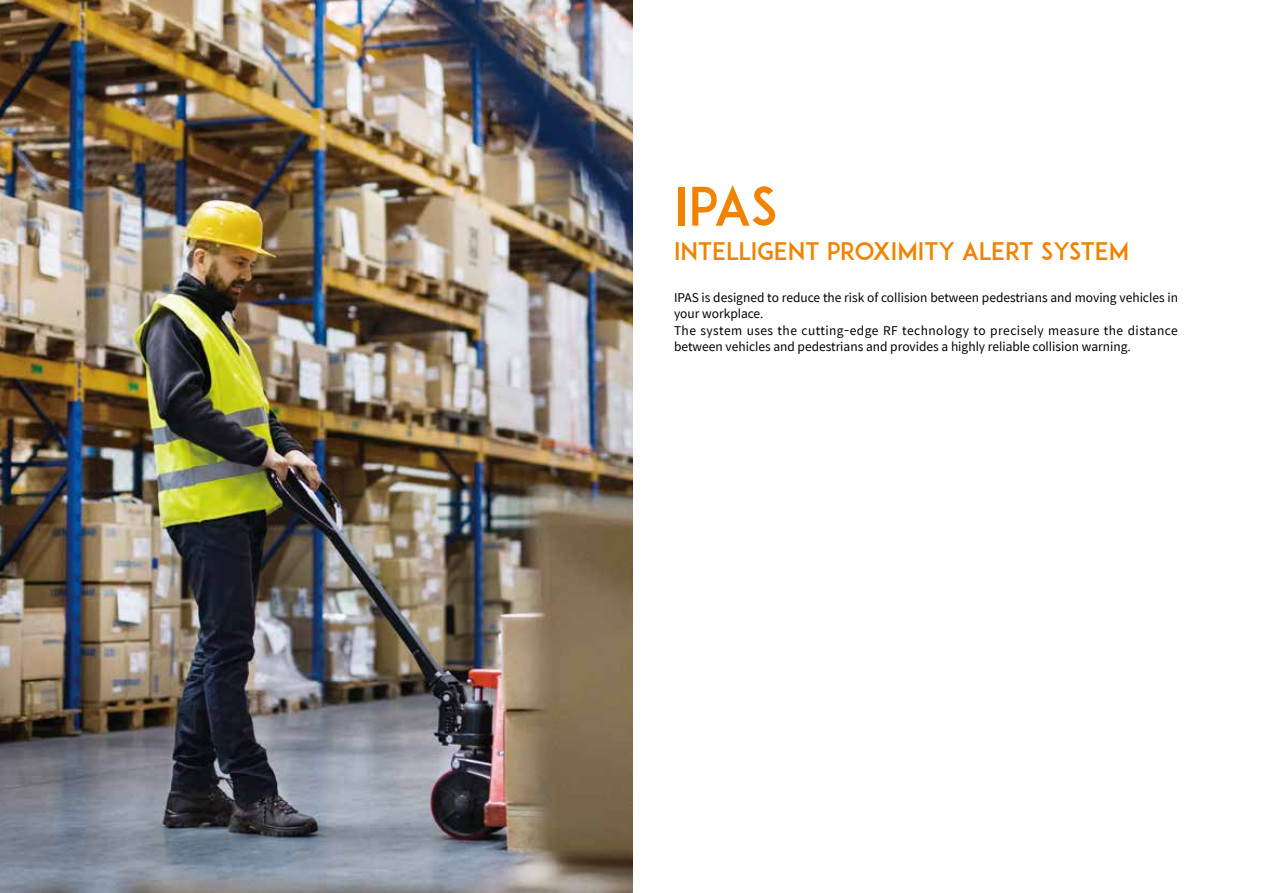
<style>
.page{position:relative;width:1263px;height:893px;background:#fff}
.page>*{position:absolute;margin:0;border:0;box-sizing:border-box;transform-origin:0 0}
.t1{font:52.5px "ADAM.CGPRO";color:#f08300}
.t2{font:24px "ADAM.CGPRO";color:#f08300}
.t3{font:12px/16.5px "Spoqa Han Sans";color:#000}
</style>
<div class="page">
<img style="left:0;top:0;width:632px;height:893px">
<h1 class="t1" style="left:674px;top:175px;width:105px">IPAS</h1>
<h2 class="t2" style="left:674px;top:236px;width:457px">INTELLIGENT PROXIMITY ALERT SYSTEM</h2>
<p class="t3" style="left:674px;top:289px;width:505px">IPAS is designed to reduce the risk of collision between pedestrians and moving vehicles in your workplace.<br>The system uses the cutting-edge RF technology to precisely measure the distance between vehicles and pedestrians and provides a highly reliable collision warning.</p>
</div>
